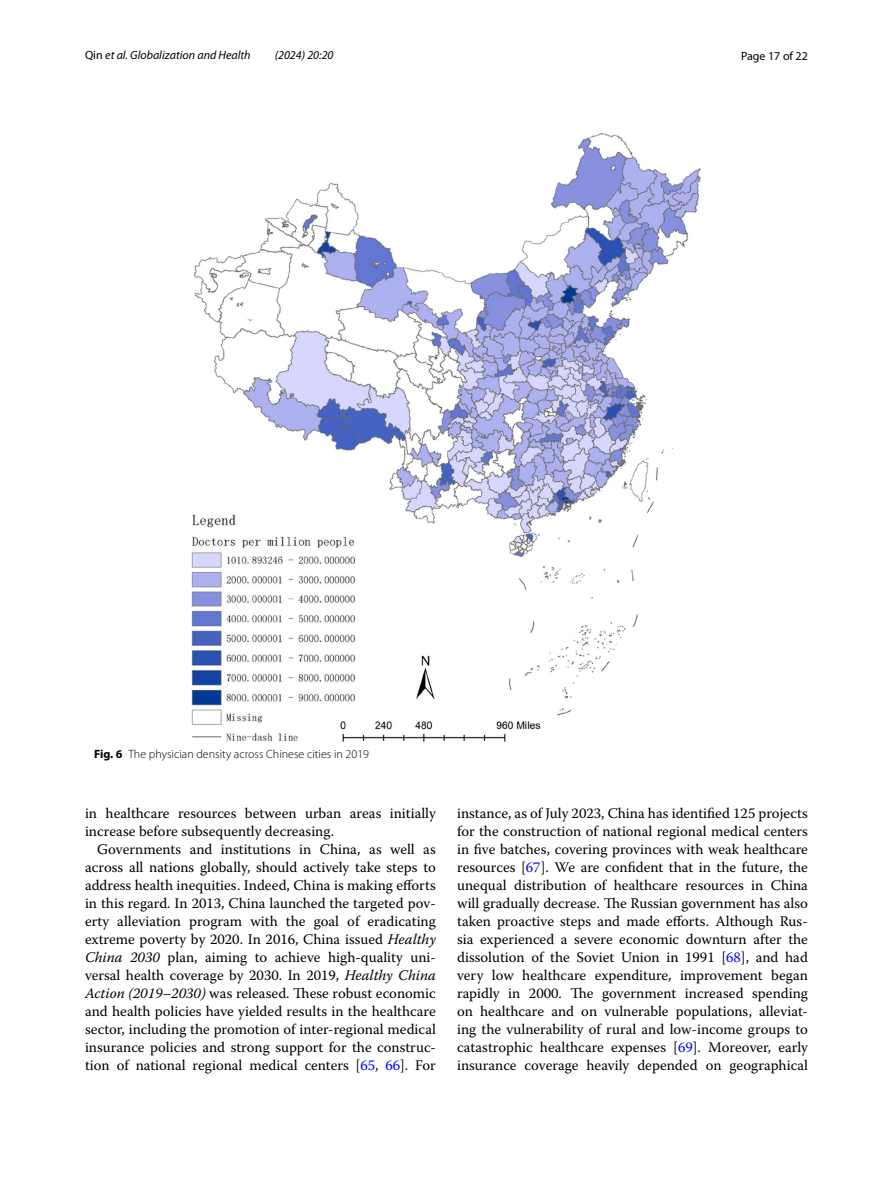
<style>
.page{position:relative;width:893px;height:1187px;background:#fff}
.page>*{position:absolute;margin:0;border:0;box-sizing:border-box;transform-origin:0 0}
.t1{font:14.7px/18px "Warnock Pro";color:#000;text-align:justify}
.t2{font:300 12px "Myriad Pro";color:#000}
.t3{font:italic 12px "Myriad Pro";color:#000}
.t4{font:12px "Myriad Pro";color:#000}
.s1{font-style:normal}
.s2{font-weight:700}
.s3{font-family:"Warnock Pro It 2"}
.s4{color:#00f}
</style>
<div class="page">
<img style="left:191px;top:133px;width:510px;height:609px">
<p class="t3" style="left:85px;top:48px;width:167px"><span class="s1">Qin</span> et al. Globalization and Health</p>
<p class="t3" style="left:275px;top:48px;width:60px">(2024) 20:20</p>
<p class="t4" style="left:741px;top:48px;width:68px">Page 17 of 22</p>
<p class="t2" style="left:94px;top:747px;width:277px"><span class="s2">Fig. 6</span> The physician density across Chinese cities in 2019</p>
<p class="t1" style="left:85px;top:803px;width:352px">in healthcare resources between urban areas initially increase before subsequently decreasing.</p>
<p class="t1" style="left:85px;top:839px;width:352px;text-indent:12px">Governments and institutions in China, as well as across all nations globally, should actively take steps to address health inequities. Indeed, China is making efforts in this regard. In 2013, China launched the targeted pov&shy;erty alleviation program with the goal of eradicating extreme poverty by 2020. In 2016, China issued <span class="s3">Healthy China 2030</span> plan, aiming to achieve high-quality uni&shy;versal health coverage by 2030. In 2019, <span class="s3">Healthy China Action (2019–2030)</span> was released. These robust economic and health policies have yielded results in the healthcare sector, including the promotion of inter-regional medical insurance policies and strong support for the construc&shy;tion of national regional medical centers [<span class="s4">65</span>, <span class="s4">66</span>]. For</p>
<p class="t1" style="left:457px;top:803px;width:352px">instance, as of July 2023, China has identified 125 projects for the construction of national regional medical centers in five batches, covering provinces with weak healthcare resources [<span class="s4">67</span>]. We are confident that in the future, the unequal distribution of healthcare resources in China will gradually decrease. The Russian government has also taken proactive steps and made efforts. Although Rus&shy;sia experienced a severe economic downturn after the dissolution of the Soviet Union in 1991 [<span class="s4">68</span>], and had very low healthcare expenditure, improvement began rapidly in 2000. The government increased spending on healthcare and on vulnerable populations, alleviat&shy;ing the vulnerability of rural and low-income groups to catastrophic healthcare expenses [<span class="s4">69</span>]. Moreover, early insurance coverage heavily depended on geographical</p>
</div>
